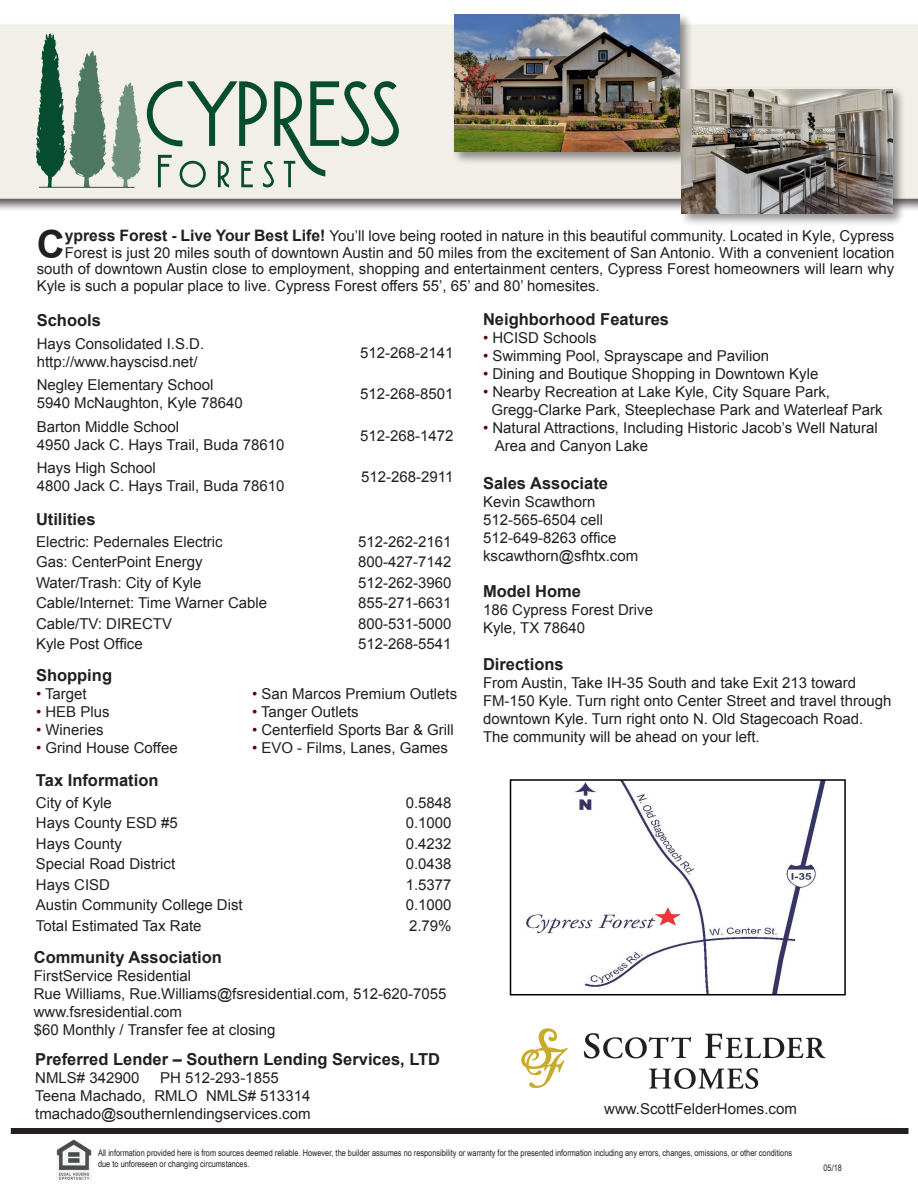
<style>
.page{position:relative;width:918px;height:1188px;background:#fff}
.page>*{position:absolute;margin:0;border:0;box-sizing:border-box;transform-origin:0 0}
.t1{font:700 38.85px "Arial";color:#231f20}
.t2{font:700 16.5px "Arial";color:#231f20}
.t3{font:15px/18px "Arial";color:#231f20}
.t4{font:9px "Arial Narrow";color:#231f20}
.s1{font-weight:700;font-size:15.75px}
.s2{color:#5d0000}
</style>
<div class="page">
<div style="left:0;top:23px;width:918px;height:189px;background:#231f20;opacity:.75"></div>
<div style="left:0;top:26px;width:918px;height:173px;background:#f1efe8"></div>
<div style="left:452px;top:12px;width:241px;height:153px;background:#231f20;opacity:.5"></div>
<img style="left:455px;top:15px;width:225px;height:137px">
<svg style="left:147px;top:81px;width:252px;height:107px;background:#becbc0"></svg>
<svg style="left:36px;top:33px;width:105px;height:155px;background:#97afa0"></svg>
<hr style="left:39px;top:187px;width:96px;height:1px;background:#064c31">
<div style="left:679px;top:86px;width:227px;height:141px;background:#231f20;opacity:.5"></div>
<img style="left:682px;top:89px;width:211px;height:125px">
<img style="left:526px;top:782px;width:300px;height:210px">
<div style="left:510px;top:779px;width:336px;height:216px;border:2px solid #000"></div>
<div style="left:11px;top:1128px;width:897px;height:6px;border:2px solid #231f20"></div>
<img style="left:56px;top:1139px;width:36px;height:41px">
<svg style="left:521px;top:1028px;width:47px;height:60px"></svg>
<svg style="left:584px;top:1033px;width:107px;height:26px"></svg>
<svg style="left:705px;top:1034px;width:121px;height:24px"></svg>
<svg style="left:649px;top:1068px;width:109px;height:21px"></svg>
<p class="t1" style="left:37px;top:218px;width:30px">C</p>
<p class="t3" style="left:65px;top:227px;width:831px"><span class="s1">ypress Forest - Live Your Best Life!</span> You’ll love being rooted in nature in this beautiful community. Located in Kyle, Cypress</p>
<p class="t3" style="left:65px;top:244px;width:831px">Forest is just 20 miles south of downtown Austin and 50 miles from the excitement of San Antonio. With a convenient location</p>
<p class="t3" style="left:37px;top:260px;width:859px">south of downtown Austin close to employment, shopping and entertainment centers, Cypress Forest homeowners will learn why</p>
<p class="t3" style="left:37px;top:277px;width:565px">Kyle is such a popular place to live. Cypress Forest offers 55’, 65’ and 80’ homesites.</p>
<p class="t2" style="left:37px;top:309px;width:66px">Schools</p>
<p class="t3" style="left:37px;top:335px;width:169px">Hays Consolidated I.S.D.</p>
<p class="t3" style="left:37px;top:353px;width:162px">http://www.hayscisd.net/</p>
<p class="t3" style="left:37px;top:376px;width:178px">Negley Elementary School</p>
<p class="t3" style="left:37px;top:394px;width:207px">5940 McNaughton, Kyle 78640</p>
<p class="t3" style="left:37px;top:417px;width:144px">Barton Middle School</p>
<p class="t3" style="left:37px;top:435px;width:249px">4950 Jack C. Hays Trail, Buda 78610</p>
<p class="t3" style="left:37px;top:459px;width:121px">Hays High School</p>
<p class="t3" style="left:37px;top:477px;width:249px">4800 Jack C. Hays Trail, Buda 78610</p>
<p class="t3" style="left:360px;top:344px;width:95px">512-268-2141</p>
<p class="t3" style="left:360px;top:385px;width:95px">512-268-8501</p>
<p class="t3" style="left:360px;top:426px;width:95px">512-268-1472</p>
<p class="t3" style="left:361px;top:468px;width:94px">512-268-2911</p>
<p class="t2" style="left:36px;top:508px;width:61px">Utilities</p>
<p class="t3" style="left:36px;top:532px;width:188px">Electric: Pedernales Electric</p>
<p class="t3" style="left:358px;top:532px;width:95px">512-262-2161</p>
<p class="t3" style="left:36px;top:553px;width:168px">Gas: CenterPoint Energy</p>
<p class="t3" style="left:358px;top:553px;width:95px">800-427-7142</p>
<p class="t3" style="left:36px;top:574px;width:167px">Water/Trash: City of Kyle</p>
<p class="t3" style="left:358px;top:574px;width:95px">512-262-3960</p>
<p class="t3" style="left:36px;top:594px;width:233px">Cable/Internet: Time Warner Cable</p>
<p class="t3" style="left:358px;top:594px;width:95px">855-271-6631</p>
<p class="t3" style="left:36px;top:615px;width:138px">Cable/TV: DIRECTV</p>
<p class="t3" style="left:358px;top:615px;width:95px">800-531-5000</p>
<p class="t3" style="left:36px;top:635px;width:108px">Kyle Post Office</p>
<p class="t3" style="left:358px;top:635px;width:95px">512-268-5541</p>
<p class="t2" style="left:36px;top:664px;width:78px">Shopping</p>
<p class="t3" style="left:36px;top:685px;width:52px"><span class="s2">•</span> Target</p>
<p class="t3" style="left:252px;top:685px;width:207px"><span class="s2">•</span> San Marcos Premium Outlets</p>
<p class="t3" style="left:36px;top:703px;width:75px"><span class="s2">•</span> HEB Plus</p>
<p class="t3" style="left:252px;top:703px;width:108px"><span class="s2">•</span> Tanger Outlets</p>
<p class="t3" style="left:36px;top:721px;width:69px"><span class="s2">•</span> Wineries</p>
<p class="t3" style="left:252px;top:721px;width:203px"><span class="s2">•</span> Centerfield Sports Bar &amp; Grill</p>
<p class="t3" style="left:36px;top:739px;width:143px"><span class="s2">•</span> Grind House Coffee</p>
<p class="t3" style="left:252px;top:739px;width:198px"><span class="s2">•</span> EVO - Films, Lanes, Games</p>
<p class="t2" style="left:36px;top:769px;width:124px">Tax Information</p>
<p class="t3" style="left:36px;top:793px;width:77px">City of Kyle</p>
<p class="t3" style="left:406px;top:793px;width:47px">0.5848</p>
<p class="t3" style="left:36px;top:814px;width:143px">Hays County ESD #5</p>
<p class="t3" style="left:406px;top:814px;width:47px">0.1000</p>
<p class="t3" style="left:36px;top:835px;width:87px">Hays County</p>
<p class="t3" style="left:406px;top:835px;width:47px">0.4232</p>
<p class="t3" style="left:36px;top:855px;width:141px">Special Road District</p>
<p class="t3" style="left:406px;top:855px;width:47px">0.0438</p>
<p class="t3" style="left:36px;top:876px;width:76px">Hays CISD</p>
<p class="t3" style="left:406px;top:876px;width:47px">1.5377</p>
<p class="t3" style="left:36px;top:896px;width:208px">Austin Community College Dist</p>
<p class="t3" style="left:406px;top:896px;width:47px">0.1000</p>
<p class="t3" style="left:36px;top:917px;width:167px">Total Estimated Tax Rate</p>
<p class="t3" style="left:409px;top:917px;width:44px">2.79%</p>
<p class="t2" style="left:34px;top:946px;width:190px">Community Association</p>
<p class="t3" style="left:34px;top:967px;width:159px">FirstService Residential</p>
<p class="t3" style="left:34px;top:985px;width:414px">Rue Williams, Rue.Williams@fsresidential.com, 512-620-7055</p>
<p class="t3" style="left:34px;top:1003px;width:150px">www.fsresidential.com</p>
<p class="t3" style="left:34px;top:1021px;width:243px">$60 Monthly / Transfer fee at closing</p>
<p class="t2" style="left:483px;top:308px;width:188px">Neighborhood Features</p>
<p class="t3" style="left:483px;top:329px;width:115px"><span class="s2">•</span> HCISD Schools</p>
<p class="t3" style="left:483px;top:347px;width:288px"><span class="s2">•</span> Swimming Pool, Sprayscape and Pavilion</p>
<p class="t3" style="left:483px;top:365px;width:337px"><span class="s2">•</span> Dining and Boutique Shopping in Downtown Kyle</p>
<p class="t3" style="left:483px;top:383px;width:349px"><span class="s2">•</span> Nearby Recreation at Lake Kyle, City Square Park,</p>
<p class="t3" style="left:491px;top:401px;width:393px">Gregg-Clarke Park, Steeplechase Park and Waterleaf Park</p>
<p class="t3" style="left:483px;top:419px;width:396px"><span class="s2">•</span> Natural Attractions, Including Historic Jacob’s Well Natural</p>
<p class="t3" style="left:495px;top:437px;width:155px">Area and Canyon Lake</p>
<p class="t2" style="left:483px;top:473px;width:127px">Sales Associate</p>
<p class="t3" style="left:483px;top:493px;width:114px">Kevin Scawthorn</p>
<p class="t3" style="left:483px;top:511px;width:122px">512-565-6504 cell</p>
<p class="t3" style="left:483px;top:529px;width:135px">512-649-8263 office</p>
<p class="t3" style="left:483px;top:547px;width:157px">kscawthorn@sfhtx.com</p>
<p class="t2" style="left:483px;top:580px;width:100px">Model Home</p>
<p class="t3" style="left:483px;top:601px;width:172px">186 Cypress Forest Drive</p>
<p class="t3" style="left:483px;top:619px;width:104px">Kyle, TX 78640</p>
<p class="t2" style="left:483px;top:653px;width:82px">Directions</p>
<p class="t3" style="left:483px;top:674px;width:410px">From Austin, Take IH-35 South and take Exit 213 toward FM-150 Kyle. Turn right onto Center Street and travel through downtown Kyle. Turn right onto N. Old Stagecoach Road.<br>The community will be ahead on your left.</p>
<p class="t2" style="left:35px;top:1048px;width:406px">Preferred Lender – Southern Lending Services, LTD</p>
<p class="t3" style="left:35px;top:1069px;width:106px">NMLS# 342900</p>
<p class="t3" style="left:160px;top:1069px;width:120px">PH 512-293-1855</p>
<p class="t3" style="left:35px;top:1087px;width:277px">Teena Machado, RMLO NMLS# 513314</p>
<p class="t3" style="left:35px;top:1105px;width:277px">tmachado@southernlendingservices.com</p>
<p class="t3" style="left:604px;top:1100px;width:194px">www.ScottFelderHomes.com</p>
<p class="t4" style="left:98px;top:1147px;width:696px">All information provided here is from sources deemed reliable. However, the builder assumes no responsibility or warranty for the presented information including any errors, changes, omissions, or other conditions</p>
<p class="t4" style="left:98px;top:1157px;width:153px">due to unforeseen or changing circumstances.</p>
<p class="t4" style="left:824px;top:1161px;width:20px">05/18</p>
</div>
